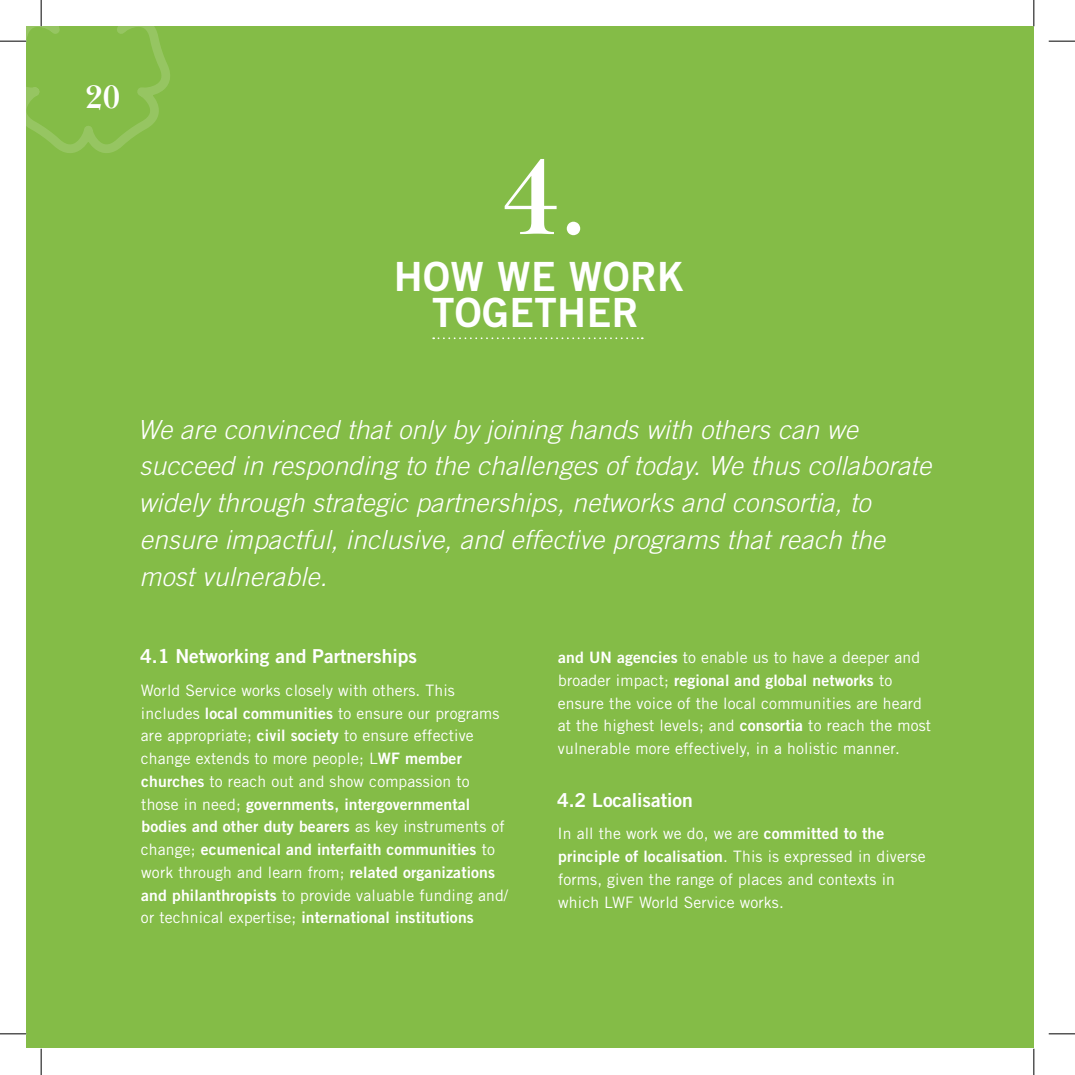
<style>
.page{position:relative;width:1075px;height:1075px;background:#fff}
.page>*{position:absolute;margin:0;border:0;box-sizing:border-box;transform-origin:0 0}
.t1{font:700 110.25px "Baskerville Display PT";color:#fff}
.t2{font:40.25px/36.8px "Trade Gothic LT Std Bd 2";letter-spacing:.01em;color:#fff;text-align:center}
.t3{font:700 33.25px "Baskerville Display PT";color:#fff}
.t4{font:italic 300 26.25px/36.8px "Trade Gothic LT Std";letter-spacing:.01em;color:#fff}
.t5{font:19.25px "Trade Gothic LT Std Bd 2";color:#fff}
.t6{font:15.75px/22.8px "Trade Gothic LT Std";letter-spacing:.01em;color:#fff}
.t7{font:15.75px/22.8px "Trade Gothic LT Std Bd 2";letter-spacing:.01em;color:#fff}
.s1{font-family:"Trade Gothic LT Std Bd 2"}
.s2{font-family:"Trade Gothic LT Std"}
</style>
<div class="page">
<div style="left:26px;top:26px;width:1007px;height:1021px;background:#84bc47"></div>
<svg style="left:433px;top:337px;width:209px;height:2px"></svg>
<svg style="left:1048px;top:41px;width:26px;height:1px"></svg>
<svg style="left:0;top:1033px;width:26px;height:1px"></svg>
<svg style="left:1048px;top:1033px;width:26px;height:1px"></svg>
<svg style="left:0;top:0;width:170px;height:153px"></svg>
<svg style="left:41px;top:1048px;width:1px;height:26px"></svg>
<svg style="left:1033px;top:0;width:1px;height:26px"></svg>
<svg style="left:1033px;top:1048px;width:1px;height:26px"></svg>
<h3 class="t3" style="left:85px;top:77px;width:36px">20</h3>
<h1 class="t1" style="left:501px;top:132px;width:88px">4.</h1>
<h2 class="t2" style="left:394px;top:257px;width:292px">HOW WE WORK<br>TOGETHER</h2>
<p class="t4" style="left:137px;top:411px;width:795px">We are convinced that only by joining hands with others can we succeed in responding to the challenges of today. We thus collaborate widely through strategic partnerships, networks and consortia, to ensure impactful, inclusive, and effective programs that reach the most vulnerable.</p>
<p class="t5" style="left:140px;top:644px;width:278px">4.1 Networking and Partnerships</p>
<p class="t6" style="left:141px;top:678px;width:360px">World Service works closely with others. This includes <span class="s1">local communities</span> to ensure our programs are appropriate; <span class="s1">civil society</span> to ensure effective change extends to more people; L<span class="s1">WF member churches</span> to reach out and show compassion to</p>
<p class="t7" style="left:141px;top:792px;width:365px"><span class="s2">those in need;</span> governments, intergovernmental bodies and other duty bearers <span class="s2">as key instruments of change;</span> ecumenical and interfaith communities <span class="s2">to</span></p>
<p class="t6" style="left:141px;top:860px;width:368px">work through and learn from; <span class="s1">related organizations and philanthropists</span> to provide valuable funding and/</p>
<p class="t7" style="left:141px;top:906px;width:334px"><span class="s2">or technical expertise;</span> international institutions</p>
<p class="t6" style="left:558px;top:646px;width:363px"><span class="s1">and UN agencies</span> to enable us to have a deeper and</p>
<p class="t7" style="left:558px;top:668px;width:336px"><span class="s2">broader impact;</span> regional and global networks <span class="s2">to</span></p>
<p class="t6" style="left:558px;top:691px;width:375px">ensure the voice of the local communities are heard at the highest levels; and <span class="s1">consortia</span> to reach the most vulnerable more effectively, in a holistic manner.</p>
<p class="t5" style="left:557px;top:787px;width:137px">4.2 Localisation</p>
<p class="t6" style="left:557px;top:822px;width:369px">In all the work we do, we are <span class="s1">committed to the principle of localisation</span>. This is expressed in diverse forms, given the range of places and contexts in which LWF World Service works.</p>
</div>
